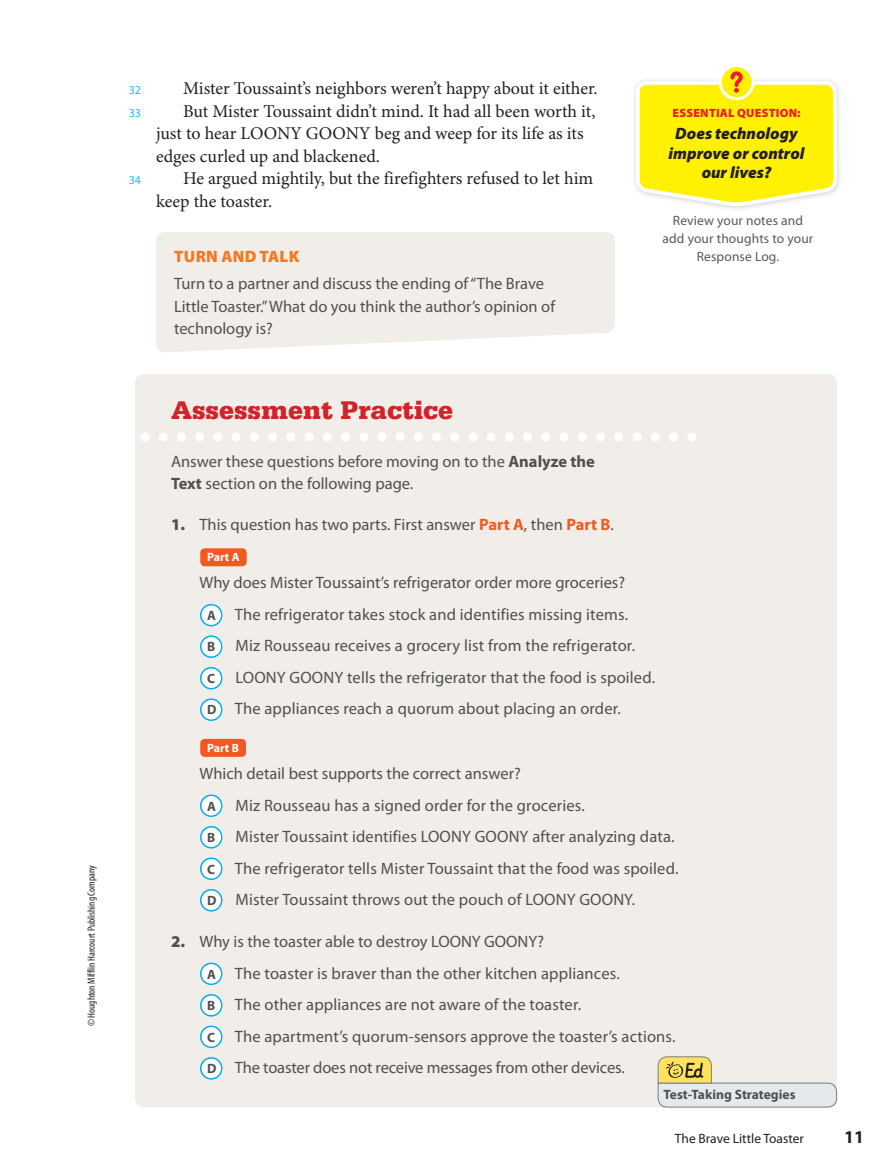
<style>
.page{position:relative;width:891px;height:1175px;background:#fff}
.page>*{position:absolute;margin:0;border:0;box-sizing:border-box;transform-origin:0 0}
.t1{font:900 27px "Serifa Std";color:#d1232a}
.t2{font:18px "Minion Pro";letter-spacing:-.005em;color:#231f20}
.t3{font:700 18px "Myriad Pro";color:#231f20}
.t4{font:16.5px/31.5px "Myriad Pro";letter-spacing:.005em;color:#505052}
.t5{font:italic 900 16.5px/19.5px "Myriad Pro";color:#231f20;text-align:center}
.t6{font:900 16.5px "Myriad Pro";letter-spacing:.02em;color:#f47921}
.t7{font:13.5px/18px "Myriad Pro";letter-spacing:.01em;color:#545a5f;text-align:center}
.t8{font:700 13.5px "Myriad Pro";color:#505052}
.t9{font:13.5px "Myriad Pro";color:#231f20}
.t10{font:900 12px "Myriad Pro";letter-spacing:.02em;color:#ee1b2d}
.t11{font:700 12px "Myriad Pro";color:#fff}
.t12{font:12px/22.5px "Myriad Pro";color:#15c0f2}
.t13{font:condensed 10.5px "Myriad Pro";color:#231f20}
.s1{font-weight:700}
.s2{font-weight:900}
.s3{font-weight:700;color:#f15921}
.s4{font-weight:700;font-size:13.5px}
</style>
<div class="page">
<svg style="left:156px;top:232px;width:459px;height:120px;background:#f2eee9"></svg>
<div style="left:135px;top:374px;width:702px;height:733px;background:#f1ede8;border-radius:9px"></div>
<svg style="left:657px;top:1056px;width:180px;height:51px"></svg>
<svg style="left:141px;top:432px;width:553px;height:9px"></svg>
<div style="left:200px;top:548px;width:47px;height:18px;background:#f15921;border-radius:4px"></div>
<svg style="left:211px;top:607px;width:2px;height:16px"></svg>
<svg style="left:211px;top:638px;width:2px;height:17px"></svg>
<svg style="left:211px;top:670px;width:2px;height:16px"></svg>
<svg style="left:211px;top:701px;width:2px;height:17px"></svg>
<div style="left:200px;top:739px;width:46px;height:18px;background:#f15921;border-radius:4px"></div>
<svg style="left:211px;top:797px;width:2px;height:17px"></svg>
<svg style="left:211px;top:829px;width:2px;height:16px"></svg>
<svg style="left:211px;top:860px;width:2px;height:17px"></svg>
<svg style="left:211px;top:892px;width:2px;height:16px"></svg>
<svg style="left:211px;top:965px;width:2px;height:17px"></svg>
<svg style="left:211px;top:997px;width:2px;height:16px"></svg>
<svg style="left:211px;top:1028px;width:2px;height:17px"></svg>
<svg style="left:211px;top:1060px;width:2px;height:16px"></svg>
<div style="left:200px;top:604px;width:23px;height:22px;border:2px solid #00aeef;border-radius:50%"></div>
<div style="left:200px;top:635px;width:23px;height:23px;border:2px solid #00aeef;border-radius:50%"></div>
<div style="left:200px;top:667px;width:23px;height:22px;border:2px solid #00aeef;border-radius:50%"></div>
<div style="left:200px;top:698px;width:23px;height:23px;border:2px solid #00aeef;border-radius:50%"></div>
<div style="left:200px;top:794px;width:23px;height:23px;border:2px solid #00aeef;border-radius:50%"></div>
<div style="left:200px;top:826px;width:23px;height:22px;border:2px solid #00aeef;border-radius:50%"></div>
<div style="left:200px;top:857px;width:23px;height:23px;border:2px solid #00aeef;border-radius:50%"></div>
<div style="left:200px;top:889px;width:23px;height:22px;border:2px solid #00aeef;border-radius:50%"></div>
<div style="left:200px;top:962px;width:23px;height:23px;border:2px solid #00aeef;border-radius:50%"></div>
<div style="left:200px;top:994px;width:23px;height:22px;border:2px solid #00aeef;border-radius:50%"></div>
<div style="left:200px;top:1025px;width:23px;height:23px;border:2px solid #00aeef;border-radius:50%"></div>
<div style="left:200px;top:1057px;width:23px;height:22px;border:2px solid #00aeef;border-radius:50%"></div>
<svg style="left:720px;top:66px;width:33px;height:33px"></svg>
<div style="left:719px;top:64px;width:36px;height:36px;border:3px solid #fff;border-radius:50%"></div>
<svg style="left:634px;top:71px;width:205px;height:137px"></svg>
<p class="t13" style="left:86px;top:1026px;width:162px;rotate:-90deg">© Houghton Mifflin Harcourt Publishing Company</p>
<p class="t12" style="left:129px;top:79px;width:14px">32<br>33</p>
<p class="t12" style="left:129px;top:169px;width:14px">34</p>
<p class="t2" style="left:183px;top:78px;width:416px">Mister Toussaint’s neighbors weren’t happy about it either.</p>
<p class="t2" style="left:183px;top:100px;width:414px">But Mister Toussaint didn’t mind. It had all been worth it,</p>
<p class="t2" style="left:156px;top:123px;width:429px">just to hear LOONY GOONY beg and weep for its life as its</p>
<p class="t2" style="left:156px;top:145px;width:225px">edges curled up and blackened.</p>
<p class="t2" style="left:183px;top:168px;width:412px">He argued mightily, but the firefighters refused to let him</p>
<p class="t2" style="left:156px;top:190px;width:118px">keep the toaster.</p>
<p class="t10" style="left:673px;top:106px;width:130px">ESSENTIAL QUESTION:</p>
<p class="t5" style="left:669px;top:124px;width:137px">Does technology improve or control our lives?</p>
<p class="t7" style="left:663px;top:212px;width:152px">Review your notes and add your thoughts to your</p>
<p class="t6" style="left:174px;top:247px;width:127px">TURN AND TALK</p>
<p class="t7" style="left:697px;top:248px;width:84px">Response Log.</p>
<p class="t4" style="left:174px;top:273px;width:383px;line-height:22.5px">Turn to a partner and discuss the ending of “The Brave<br>Little Toaster.” What do you think the author’s opinion of technology is?</p>
<h1 class="t1" style="left:171px;top:394px;width:284px">Assessment Practice</h1>
<p class="t4" style="left:171px;top:450px;width:425px;line-height:22.5px">Answer these questions before moving on to the <span class="s1">Analyze the<br>Text</span> section on the following page.</p>
<p class="t4" style="left:171px;top:509px;width:444px"><span class="s2">1.</span> This question has two parts. First answer <span class="s3">Part A</span>, then <span class="s3">Part B</span>.</p>
<p class="t11" style="left:207px;top:550px;width:34px">Part A</p>
<p class="t4" style="left:207px;top:567px;width:450px;text-indent:-8px">Why does Mister Toussaint’s refrigerator order more groceries?<br><span class="s4">A</span> The refrigerator takes stock and identifies missing items.<br><span class="s4">B</span> Miz Rousseau receives a grocery list from the refrigerator.<br><span class="s4">C</span> LOONY GOONY tells the refrigerator that the food is spoiled.<br><span class="s4">D</span> The appliances reach a quorum about placing an order.</p>
<p class="t11" style="left:207px;top:741px;width:33px">Part B</p>
<p class="t4" style="left:207px;top:758px;width:473px;text-indent:-8px">Which detail best supports the correct answer?<br><span class="s4">A</span> Miz Rousseau has a signed order for the groceries.<br><span class="s4">B</span> Mister Toussaint identifies LOONY GOONY after analyzing data.<br><span class="s4">C</span> The refrigerator tells Mister Toussaint that the food was spoiled.<br><span class="s4">D</span> Mister Toussaint throws out the pouch of LOONY GOONY.</p>
<p class="t4" style="left:207px;top:926px;width:470px;text-indent:-36px"><span class="s2">2.</span> Why is the toaster able to destroy LOONY GOONY?<br><span class="s4">A</span> The toaster is braver than the other kitchen appliances.<br><span class="s4">B</span> The other appliances are not aware of the toaster.<br><span class="s4">C</span> The apartment’s quorum-sensors approve the toaster’s actions.<br><span class="s4">D</span> The toaster does not receive messages from other devices.</p>
<p class="t8" style="left:664px;top:1087px;width:133px">Test-Taking Strategies</p>
<p class="t9" style="left:675px;top:1131px;width:131px">The Brave Little Toaster</p>
<p class="t3" style="left:844px;top:1127px;width:21px">11</p>
</div>
